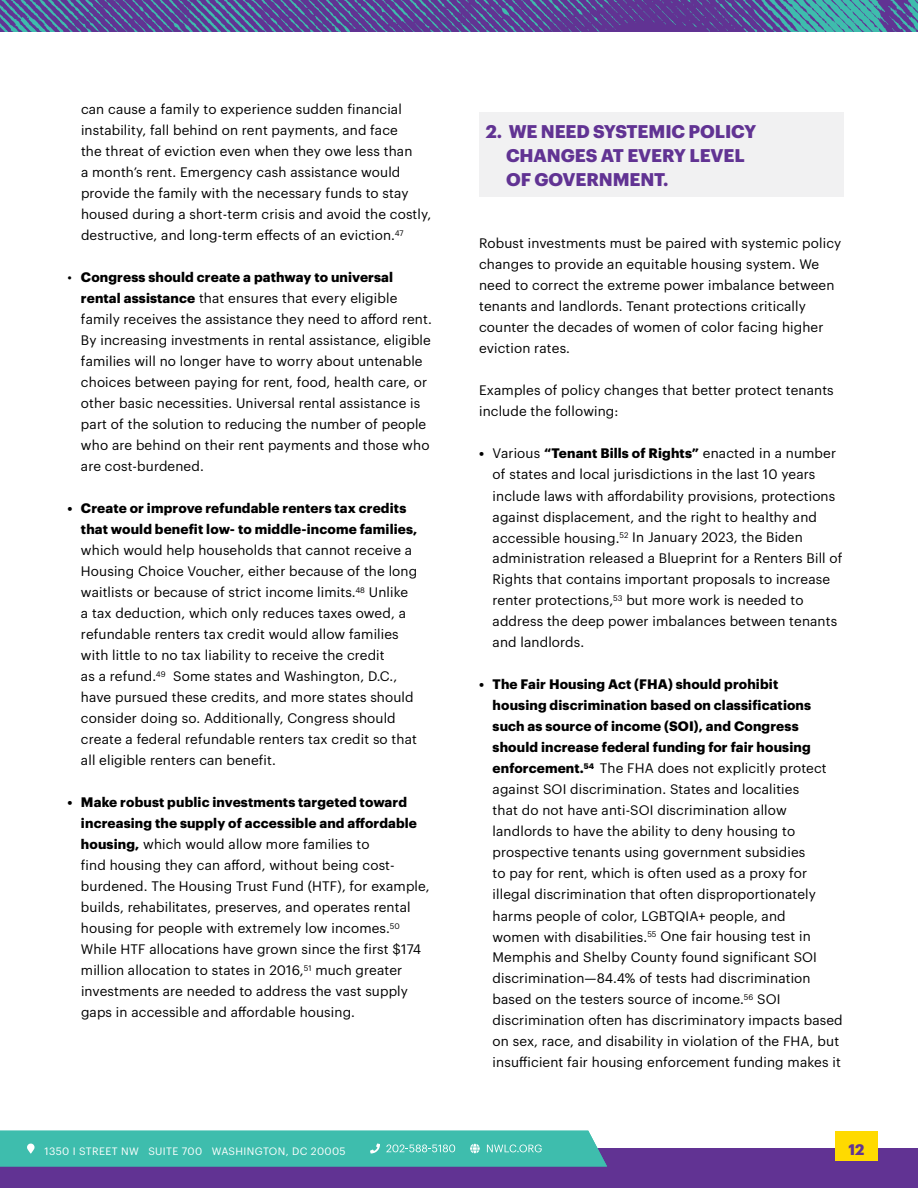
<style>
.page{position:relative;width:918px;height:1188px;background:#fff}
.page>*{position:absolute;margin:0;border:0;box-sizing:border-box;transform-origin:0 0}
.t1{font:700 18px/24px "Graphik";letter-spacing:-.005em;color:#613393}
.t2{font:700 15px "Graphik";color:#613393}
.t3{font:13.5px/21px "Graphik";letter-spacing:.01em;color:#000}
.t4{font:10.5px "Graphik";letter-spacing:.035em;color:#fff}
.s1{font-weight:700}
</style>
<div class="page">
<div style="left:0;top:1149px;width:918px;height:39px;background:#613393"></div>
<div style="left:0;top:1131px;width:607px;height:35px;background:#3ebdad"></div>
<div style="left:835px;top:1131px;width:43px;height:30px;background:#ffda00"></div>
<div style="left:479px;top:112px;width:364px;height:85px;background:#f1f1f2"></div>
<img style="left:0;top:0;width:918px;height:31px">
<p class="t3" style="left:81px;top:98px;width:352px">can cause a family to experience sudden financial instability, fall behind on rent payments, and face<br>the threat of eviction even when they owe less than<br>a month’s rent. Emergency cash assistance would provide the family with the necessary funds to stay housed during a short-term crisis and avoid the costly, destructive, and long-term effects of an eviction.<sup>47</sup></p>
<p class="t3" style="left:81px;top:266px;width:352px;text-indent:-14px">• <span class="s1">Congress should create a pathway to universal rental assistance</span> that ensures that every eligible family receives the assistance they need to afford rent.<br>By increasing investments in rental assistance, eligible families will no longer have to worry about untenable choices between paying for rent, food, health care, or other basic necessities. Universal rental assistance is part of the solution to reducing the number of people who are behind on their rent payments and those who are cost-burdened.</p>
<p class="t3" style="left:81px;top:497px;width:338px;text-indent:-14px"><span class="s1">• Create or improve refundable renters tax credits that would benefit low- to middle-income families, </span>which would help households that cannot receive a Housing Choice Voucher, either because of the long waitlists or because of strict income limits.<sup>48</sup> Unlike a tax deduction, which only reduces taxes owed, a refundable renters tax credit would allow families with little to no tax liability to receive the credit<br>as a refund.<sup>49</sup> Some states and Washington, D.C., have pursued these credits, and more states should consider doing so. Additionally, Congress should create a federal refundable renters tax credit so that all eligible renters can benefit.</p>
<p class="t3" style="left:81px;top:791px;width:350px;text-indent:-14px"><span class="s1">• Make robust public investments targeted toward increasing the supply of accessible and affordable housing,</span> which would allow more families to<br>find housing they can afford, without being cost&shy;burdened. The Housing Trust Fund (HTF), for example, builds, rehabilitates, preserves, and operates rental housing for people with extremely low incomes.<sup>50<br></sup>While HTF allocations have grown since the first $174 million allocation to states in 2016,<sup>51</sup> much greater investments are needed to address the vast supply gaps in accessible and affordable housing.</p>
<h2 class="t1" style="left:506px;top:118px;width:252px;text-indent:-20px">2. WE NEED SYSTEMIC POLICY<br>CHANGES AT EVERY LEVEL<br>OF GOVERNMENT.</h2>
<p class="t3" style="left:479px;top:232px;width:364px">Robust investments must be paired with systemic policy changes to provide an equitable housing system. We need to correct the extreme power imbalance between tenants and landlords. Tenant protections critically counter the decades of women of color facing higher eviction rates.</p>
<p class="t3" style="left:479px;top:379px;width:356px">Examples of policy changes that better protect tenants include the following:</p>
<p class="t3" style="left:493px;top:442px;width:351px;text-indent:-13px"><span class="s1">•</span> Various <span class="s1">“Tenant Bills of Rights”</span> enacted in a number of states and local jurisdictions in the last 10 years include laws with affordability provisions, protections against displacement, and the right to healthy and accessible housing.<sup>52</sup> In January 2023, the Biden administration released a Blueprint for a Renters Bill of Rights that contains important proposals to increase renter protections,<sup>53</sup> but more work is needed to address the deep power imbalances between tenants and landlords.</p>
<p class="t3" style="left:493px;top:673px;width:352px;text-indent:-13px"><span class="s1">• The Fair Housing Act (FHA) should prohibit<br>housing discrimination based on classifications such as source of income (SOI), and Congress should increase federal funding for fair housing enforcement.</span><sup>54</sup> The FHA does not explicitly protect against SOI discrimination. States and localities<br>that do not have anti-SOI discrimination allow landlords to have the ability to deny housing to prospective tenants using government subsidies<br>to pay for rent, which is often used as a proxy for illegal discrimination that often disproportionately harms people of color, LGBTQIA+ people, and<br>women with disabilities.<sup>55</sup> One fair housing test in Memphis and Shelby County found significant SOI discrimination—84.4% of tests had discrimination based on the testers source of income.<sup>56</sup> SOI discrimination often has discriminatory impacts based on sex, race, and disability in violation of the FHA, but insufficient fair housing enforcement funding makes it</p>
<p class="t4" style="left:45px;top:1143px;width:303px">1350 I STREET NW SUITE 700 WASHINGTON, DC 20005</p>
<p class="t2" style="left:848px;top:1138px;width:18px">12</p>
</div>
